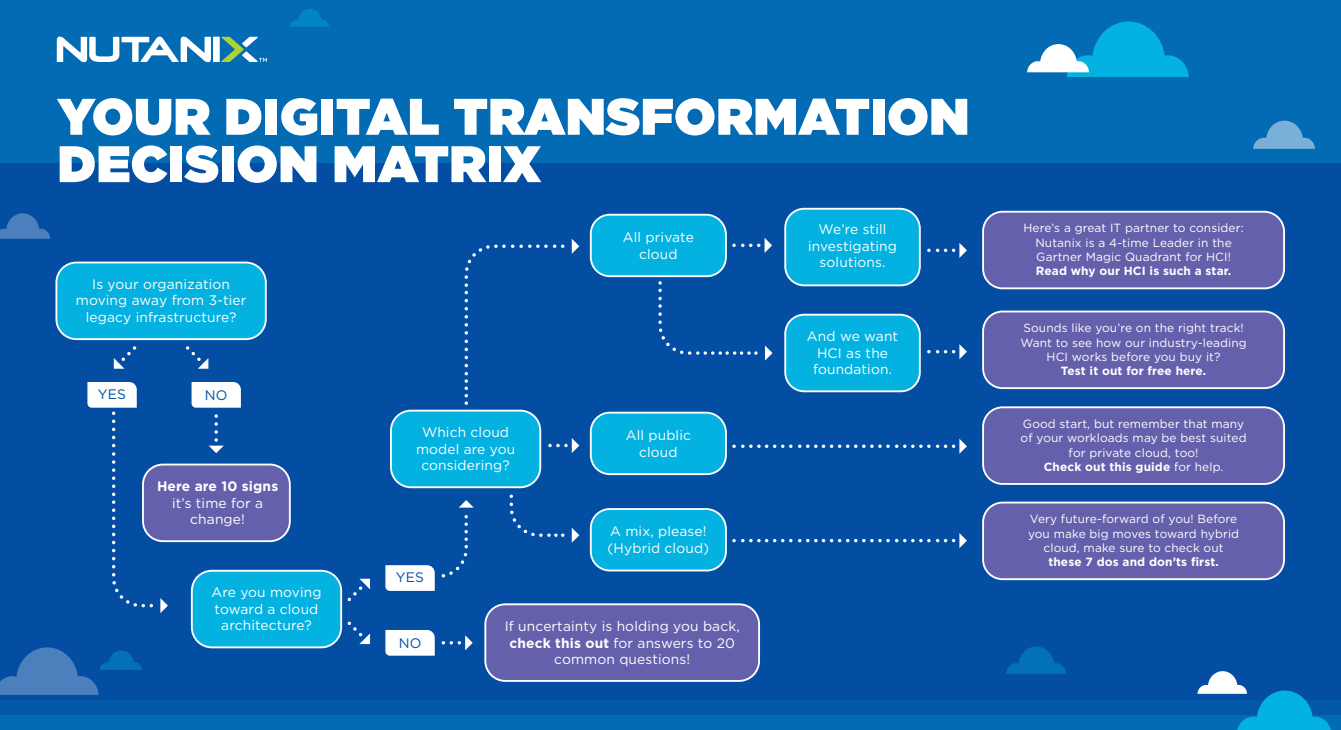
<style>
.page{position:relative;width:1341px;height:730px;background:#fff}
.page>*{position:absolute;margin:0;border:0;box-sizing:border-box;transform-origin:0 0}
.t1{font:900 51.25px/47.4px "Gotham";letter-spacing:.01em;color:#fff}
.t2{font:13.75px/16.5px "Gotham";letter-spacing:.01em;color:#fff;text-align:center}
.t3{font:700 13.75px "Gotham";letter-spacing:.01em;color:#fff}
.t4{font:13.75px "Gotham";letter-spacing:.01em;color:#034ea2}
.t5{font:11.88px/14.2px "Gotham";letter-spacing:.01em;color:#fff;text-align:center}
.t6{font:700 11.88px "Gotham";letter-spacing:.01em;color:#fff}
.s1{font-weight:700}
</style>
<div class="page">
<div style="left:0;top:0;width:1341px;height:729px;background:#034ea2"></div>
<div style="left:0;top:0;width:1341px;height:163px;background:#036bb4"></div>
<div style="left:0;top:700px;width:1341px;height:14px;background:#0357a8"></div>
<div style="left:0;top:714px;width:1341px;height:15px;background:#036bb4"></div>
<div style="left:192px;top:570px;width:149px;height:77px;background:#03b2e1;border-radius:20px"></div>
<div style="left:191px;top:569px;width:151px;height:79px;border:2px solid #fffdfd;border-radius:20px"></div>
<div style="left:485px;top:604px;width:274px;height:76px;background:#6560ab;border-radius:20px"></div>
<div style="left:484px;top:603px;width:276px;height:78px;border:2px solid #fffdfd;border-radius:20px"></div>
<div style="left:56px;top:262px;width:210px;height:77px;background:#03b2e1;border-radius:20px"></div>
<div style="left:55px;top:261px;width:212px;height:79px;border:2px solid #fffdfd;border-radius:20px"></div>
<div style="left:143px;top:464px;width:147px;height:77px;background:#6560ab;border-radius:20px"></div>
<div style="left:142px;top:463px;width:149px;height:79px;border:2px solid #fffdfd;border-radius:20px"></div>
<div style="left:391px;top:410px;width:149px;height:77px;background:#03b2e1;border-radius:20px"></div>
<div style="left:390px;top:409px;width:151px;height:79px;border:2px solid #fffdfd;border-radius:20px"></div>
<svg style="left:385px;top:565px;width:50px;height:25px"></svg>
<svg style="left:192px;top:382px;width:49px;height:25px"></svg>
<svg style="left:385px;top:630px;width:50px;height:25px"></svg>
<svg style="left:114px;top:346px;width:22px;height:22px"></svg>
<svg style="left:186px;top:346px;width:22px;height:22px"></svg>
<svg style="left:87px;top:382px;width:81px;height:231px"></svg>
<svg style="left:347px;top:621px;width:23px;height:23px"></svg>
<svg style="left:347px;top:578px;width:23px;height:23px"></svg>
<svg style="left:441px;top:500px;width:33px;height:77px"></svg>
<svg style="left:442px;top:635px;width:31px;height:15px"></svg>
<svg style="left:209px;top:414px;width:15px;height:39px"></svg>
<svg style="left:548px;top:438px;width:31px;height:15px"></svg>
<div style="left:591px;top:509px;width:135px;height:61px;background:#03b2e1;border-radius:19px"></div>
<div style="left:590px;top:508px;width:137px;height:63px;border:2px solid #fffdfd;border-radius:19px"></div>
<div style="left:983px;top:502px;width:301px;height:77px;background:#6560ab;border-radius:20px"></div>
<div style="left:982px;top:501px;width:303px;height:79px;border:2px solid #fffdfd;border-radius:20px"></div>
<svg style="left:732px;top:533px;width:235px;height:15px"></svg>
<svg style="left:509px;top:494px;width:70px;height:48px"></svg>
<div style="left:785px;top:314px;width:135px;height:77px;background:#03b2e1;border-radius:19px"></div>
<div style="left:784px;top:313px;width:137px;height:79px;border:2px solid #fffdfd;border-radius:19px"></div>
<div style="left:591px;top:215px;width:135px;height:61px;background:#03b2e1;border-radius:19px"></div>
<div style="left:590px;top:214px;width:137px;height:63px;border:2px solid #fffdfd;border-radius:19px"></div>
<div style="left:785px;top:209px;width:135px;height:76px;background:#03b2e1;border-radius:19px"></div>
<div style="left:784px;top:208px;width:137px;height:78px;border:2px solid #fffdfd;border-radius:19px"></div>
<div style="left:983px;top:311px;width:301px;height:77px;background:#6560ab;border-radius:20px"></div>
<div style="left:982px;top:310px;width:303px;height:79px;border:2px solid #fffdfd;border-radius:20px"></div>
<div style="left:983px;top:212px;width:301px;height:76px;background:#6560ab;border-radius:20px"></div>
<div style="left:982px;top:211px;width:303px;height:78px;border:2px solid #fffdfd;border-radius:20px"></div>
<svg style="left:732px;top:238px;width:40px;height:15px"></svg>
<svg style="left:927px;top:243px;width:40px;height:15px"></svg>
<svg style="left:927px;top:344px;width:40px;height:15px"></svg>
<svg style="left:658px;top:281px;width:114px;height:79px"></svg>
<svg style="left:464px;top:239px;width:115px;height:166px"></svg>
<div style="left:591px;top:412px;width:135px;height:62px;background:#03b2e1;border-radius:19px"></div>
<div style="left:590px;top:411px;width:137px;height:64px;border:2px solid #fffdfd;border-radius:19px"></div>
<div style="left:983px;top:407px;width:301px;height:77px;background:#6560ab;border-radius:20px"></div>
<div style="left:982px;top:406px;width:303px;height:78px;border:2px solid #fffdfd;border-radius:20px"></div>
<svg style="left:732px;top:444px;width:60px;height:4px"></svg>
<svg style="left:936px;top:439px;width:31px;height:14px"></svg>
<svg style="left:798px;top:444px;width:132px;height:4px"></svg>
<svg style="left:1006px;top:646px;width:60px;height:27px"></svg>
<svg style="left:290px;top:9px;width:39px;height:18px"></svg>
<svg style="left:1197px;top:671px;width:134px;height:58px"></svg>
<svg style="left:1253px;top:121px;width:62px;height:28px"></svg>
<svg style="left:1027px;top:22px;width:161px;height:55px"></svg>
<svg style="left:0;top:213px;width:50px;height:26px"></svg>
<svg style="left:0;top:647px;width:142px;height:47px"></svg>
<div style="left:213px;top:37px;width:6px;height:25px;background:#fff"></div>
<svg style="left:57px;top:37px;width:154px;height:25px"></svg>
<svg style="left:221px;top:37px;width:46px;height:25px"></svg>
<h1 class="t1" style="left:58px;top:92px;width:913px">YOUR DIGITAL TRANSFORMATION<br>DECISION MATRIX</h1>
<p class="t2" style="left:76px;top:275px;width:172px">Is your organization moving away from 3-tier legacy infrastructure?</p>
<p class="t4" style="left:98px;top:385px;width:30px">YES</p>
<p class="t4" style="left:205px;top:386px;width:24px">NO</p>
<p class="t2" style="left:623px;top:228px;width:73px">All private cloud</p>
<p class="t2" style="left:808px;top:221px;width:90px">We’re still investigating solutions.</p>
<p class="t2" style="left:807px;top:327px;width:93px">And we want<br>HCI as the foundation.</p>
<p class="t5" style="left:1023px;top:221px;width:222px">Here’s a great IT partner to consider:<br>Nutanix is a 4-time Leader in the<br>Gartner Magic Quadrant for HCI!</p>
<p class="t6" style="left:1036px;top:263px;width:197px">Read why our HCI is such a star.</p>
<p class="t5" style="left:1020px;top:320px;width:228px">Sounds like you’re on the right track!<br>Want to see how our industry-leading<br>HCI works before you buy it?</p>
<p class="t6" style="left:1061px;top:363px;width:147px">Test it out for free here.</p>
<p class="t3" style="left:157px;top:477px;width:123px">Here are 10 signs</p>
<p class="t2" style="left:172px;top:494px;width:93px">it’s time for a change!</p>
<p class="t2" style="left:211px;top:583px;width:112px">Are you moving toward a cloud architecture?</p>
<p class="t2" style="left:416px;top:424px;width:101px">Which cloud model are you considering?</p>
<p class="t4" style="left:396px;top:568px;width:30px">YES</p>
<p class="t2" style="left:626px;top:426px;width:67px">All public cloud</p>
<p class="t5" style="left:1020px;top:416px;width:227px">Good start, but remember that many of your workloads may be best suited for private cloud, too!<br><span class="s1">Check out this guide</span> for help.</p>
<p class="t2" style="left:607px;top:523px;width:103px;text-align:left">A mix, please! (Hybrid cloud)</p>
<p class="t5" style="left:1028px;top:511px;width:213px">Very future-forward of you! Before you make big moves toward hybrid cloud, make sure to check out</p>
<p class="t6" style="left:1048px;top:554px;width:172px">these 7 dos and don’ts first.</p>
<p class="t4" style="left:399px;top:633px;width:24px">NO</p>
<p class="t2" style="left:505px;top:617px;width:236px">If uncertainty is holding you back, <span class="s1">check this out</span> for answers to 20 common questions!</p>
</div>
